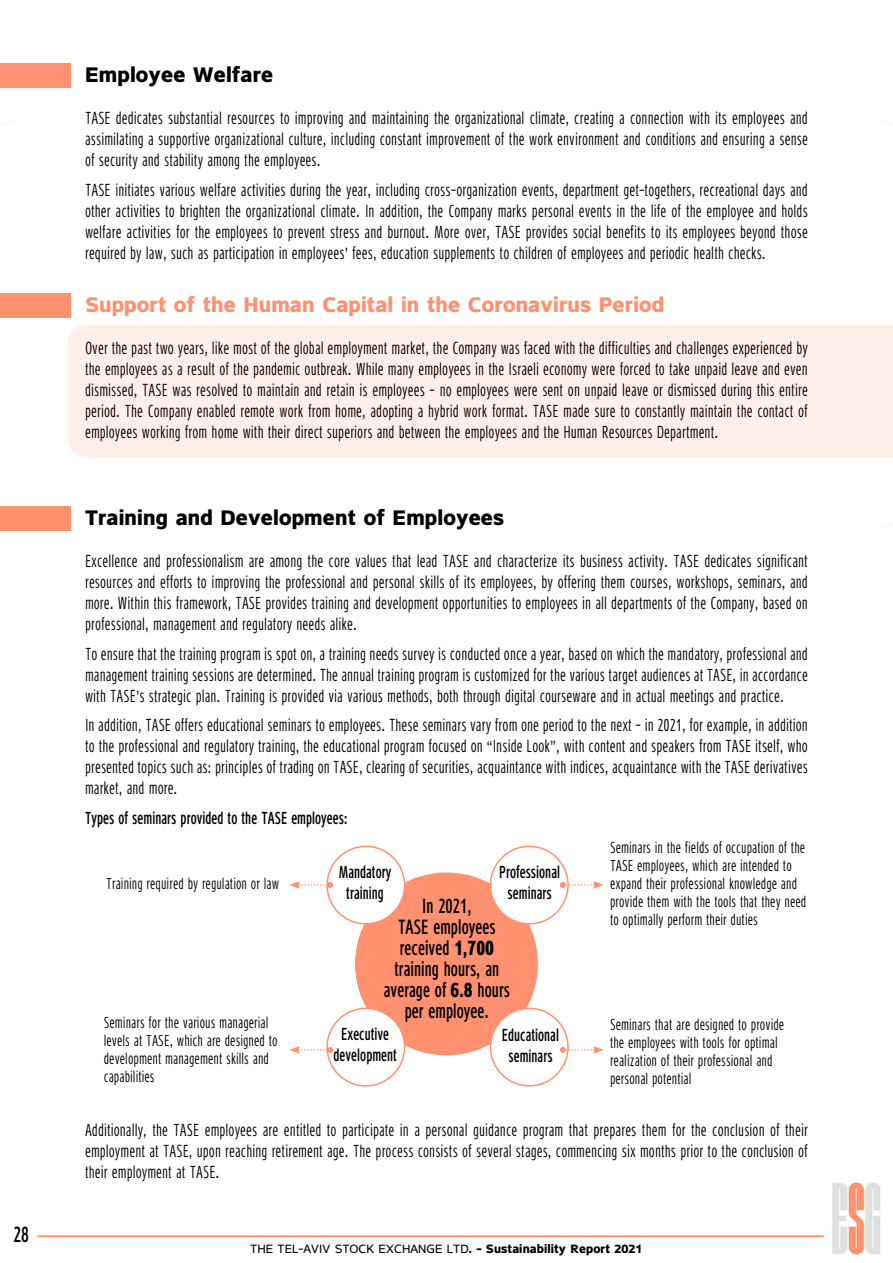
<style>
.page{position:relative;width:893px;height:1263px;background:#fff}
.page>*{position:absolute;margin:0;border:0;box-sizing:border-box;transform-origin:0 0}
.t1{font:700 21px "Fb Tamlil Eng";color:#000}
.t2{font:700 21px "Fb Tamlil Eng";color:#ff9170}
.t3{font:500 21px "Fb Tamlil Condensed";color:#000}
.t4{font:500 19.5px/21px "Fb Tamlil Condensed Eng";color:#000;text-align:center}
.t5{font:16.5px/21px "Fb Tamlil Condensed Eng";color:#000;text-align:justify}
.t6{font:500 16.5px/21px "Fb Tamlil Condensed Eng";color:#000;text-align:center}
.t7{font:15px/18px "Fb Tamlil Condensed Eng";color:#000}
.t8{font:12px "Fb Tamlil Eng";color:#000}
.s1{font-weight:900}
.s2{font-weight:700}
</style>
<div class="page">
<img style="left:0;top:63px;width:881px;height:1192px">
<div style="left:68px;top:325px;width:825px;height:132px;background:#ffefea"></div>
<div style="left:0;top:64px;width:71px;height:24px;background:#ff9170"></div>
<div style="left:0;top:293px;width:71px;height:24px;background:#ff9170"></div>
<div style="left:0;top:507px;width:71px;height:24px;background:#ff9170"></div>
<div style="left:355px;top:872px;width:183px;height:183px;background:#ff9170;border-radius:50%"></div>
<div style="left:490px;top:846px;width:78px;height:78px;background:#fff;border-radius:50%"></div>
<div style="left:490px;top:846px;width:79px;height:78px;border:2px solid #ff9170;border-radius:50%"></div>
<div style="left:490px;top:1008px;width:78px;height:78px;background:#fff;border-radius:50%"></div>
<div style="left:490px;top:1007px;width:79px;height:79px;border:2px solid #ff9170;border-radius:50%"></div>
<div style="left:327px;top:846px;width:78px;height:78px;background:#fff;border-radius:50%"></div>
<div style="left:326px;top:846px;width:79px;height:78px;border:2px solid #ff9170;border-radius:50%"></div>
<div style="left:327px;top:1008px;width:78px;height:78px;background:#fff;border-radius:50%"></div>
<div style="left:326px;top:1007px;width:79px;height:79px;border:2px solid #ff9170;border-radius:50%"></div>
<svg style="left:560px;top:881px;width:44px;height:8px"></svg>
<svg style="left:289px;top:881px;width:44px;height:8px"></svg>
<svg style="left:560px;top:1046px;width:44px;height:8px"></svg>
<svg style="left:289px;top:1046px;width:44px;height:8px"></svg>
<p class="t3" style="left:13px;top:1225px;width:17px">28</p>
<p class="t1" style="left:85px;top:65px;width:190px">Employee Welfare</p>
<p class="t5" style="left:85px;top:110px;width:724px">TASE dedicates substantial resources to improving and maintaining the organizational climate, creating a connection with its employees and assimilating a supportive organizational culture, including constant improvement of the work environment and conditions and ensuring a sense of security and stability among the employees.</p>
<p class="t5" style="left:85px;top:181px;width:724px">TASE initiates various welfare activities during the year, including cross-organization events, department get-togethers, recreational days and other activities to brighten the organizational climate In. addition, the Company marks personal events in the life of the employee and holds welfare activities for the employees to prevent stress and burnout. More over, TASE provides social benefits to its employees beyond those required by law, such as participation in employees’ fees, education supplements to children of employees and periodic health checks.</p>
<p class="t2" style="left:85px;top:295px;width:581px">Support of the Human Capital in the Coronavirus Period</p>
<p class="t5" style="left:85px;top:339px;width:724px">Over the past two years, like most of the global employment market, the Company was faced with the difficulties and challenges experienced by the employees as a result of the pandemic outbreak. While many employees in the Israeli economy were forced to take unpaid leave and even dismissed, TASE was resolved to maintain and retain is employees - no employees were sent on unpaid leave or dismissed during this entire period. The Company enabled remote work from home, adopting a hybrid work format. TASE made sure to constantly maintain the contact of employees working from home with their direct superiors and between the employees and the Human Resources Department.</p>
<p class="t1" style="left:85px;top:508px;width:421px">Training and Development of Employees</p>
<p class="t5" style="left:85px;top:553px;width:724px">Excellence and professionalism are among the core values that lead TASE and characterize its business activity. TASE dedicates significant resources and efforts to improving the professional and personal skills of its employees, by offering them courses, workshops, seminars, and more. Within this framework, TASE provides training and development opportunities to employees in all departments of the Company, based on professional, management and regulatory needs alike.</p>
<p class="t5" style="left:85px;top:645px;width:724px">To ensure that the training program is spot on a, training needs survey is conducted once a year, based on which the mandatory, professional and management training sessions are determined. The annual training program is customized for the various target audiences at TASE in, accordance with TASE s’ strategic plan. Training is provided via various methods, both through digital courseware and in actual meetings and practice.</p>
<p class="t5" style="left:85px;top:717px;width:724px">In addition, TASE offers educational seminars to employees. These seminars vary from one period to the next in- 2021, for example in, addition to the professional and regulatory training, the educational program focused on “Inside Look ,” with content and speakers from TASE itself, who presented topics such as: principles of trading on TASE, clearing of securities, acquaintance with indices, acquaintance with the TASE derivatives market, and more.</p>
<p class="t6" style="left:85px;top:809px;width:264px">Types of seminars provided to the TASE employees:</p>
<p class="t7" style="left:106px;top:877px;width:174px">Training required by regulation or law</p>
<p class="t7" style="left:104px;top:1015px;width:175px">Seminars for the various managerial levels at TASE, which are designed to development management skills and capabilities</p>
<p class="t6" style="left:499px;top:863px;width:62px">Professional seminars</p>
<p class="t6" style="left:339px;top:863px;width:54px">Mandatory training</p>
<p class="t4" style="left:384px;top:897px;width:128px">In 2021,<br>TASE employees received <span class="s1">1,700 </span>training hours, an average of <span class="s1">6.8</span> hours per employee.</p>
<p class="t6" style="left:334px;top:1026px;width:65px">Executive development</p>
<p class="t6" style="left:502px;top:1027px;width:59px">Educational seminars</p>
<p class="t7" style="left:610px;top:841px;width:198px">Seminars in the fields of occupation of the TASE employees, which are intended to expand their professional knowledge and provide them with the tools that they need to optimally perform their duties</p>
<p class="t7" style="left:610px;top:1017px;width:176px">Seminars that are designed to provide the employees with tools for optimal realization of their professional and personal potential</p>
<p class="t5" style="left:85px;top:1122px;width:724px">Additionally, the TASE employees are entitled to participate ain personal guidance program that prepares them for the conclusion of their employment at TASE, upon reaching retirement age. The process consists of several stages, commencing six months prior to the conclusion of their employment at TASE.</p>
<p class="t8" style="left:250px;top:1243px;width:394px">THE TEL-AVIV STOCK EXCHANGE LTD <span class="s2">-. Sustainability Report 2021</span></p>
</div>
